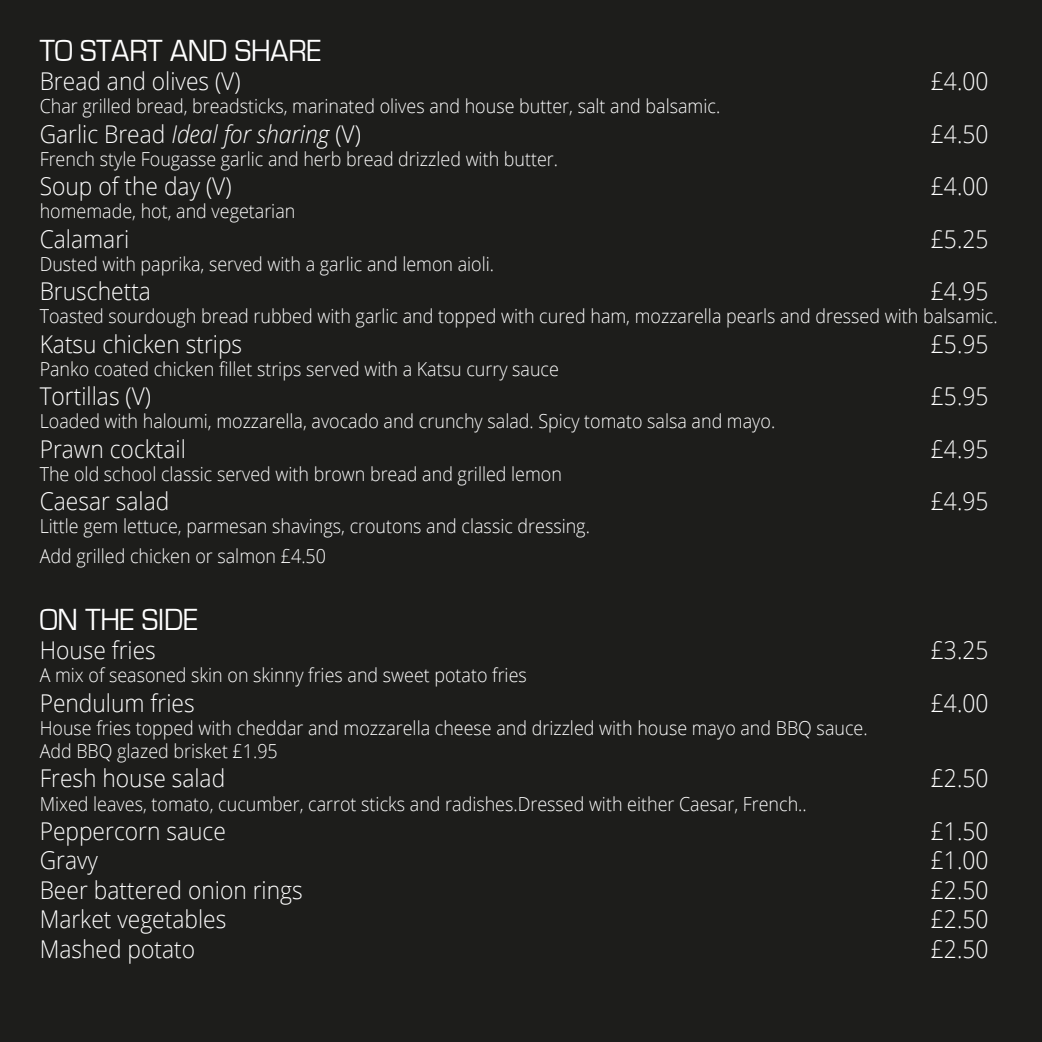
<style>
.page{position:relative;width:1042px;height:1042px;background:#fff}
.page>*{position:absolute;margin:0;border:0;box-sizing:border-box;transform-origin:0 0}
.t1{font:31.5px "Eurostile";color:#fff;scale:.93 1}
.t2{font:300 24.5px "Open Sans";color:#fff;scale:.93 1}
.t3{font:italic 300 24.5px "Open Sans";color:#fff;scale:.93 1}
.t4{font:300 19.25px "Open Sans";color:#fff;scale:.93 1}
.s1{font-style:normal}
</style>
<div class="page">
<div style="left:1px;top:1px;width:1040px;height:1040px;background:#1d1d1b"></div>
<p class="t1" style="left:40px;top:33px;width:304px">TO START AND SHARE</p>
<p class="t2" style="left:40px;top:64px;width:218px">Bread and olives (V)</p>
<p class="t2" style="left:931px;top:64px;width:63px">£4.00</p>
<p class="t4" style="left:40px;top:93px;width:733px">Char grilled bread, breadsticks, marinated olives and house butter, salt and balsamic.</p>
<p class="t3" style="left:40px;top:117px;width:347px"><span class="s1">Garlic Bread</span> Ideal for sharing <span class="s1">(V)</span></p>
<p class="t2" style="left:931px;top:117px;width:63px">£4.50</p>
<p class="t4" style="left:40px;top:146px;width:559px">French style Fougasse garlic and herb bread drizzled with butter.</p>
<p class="t2" style="left:40px;top:169px;width:208px">Soup of the day (V)</p>
<p class="t2" style="left:931px;top:169px;width:63px">£4.00</p>
<p class="t4" style="left:40px;top:198px;width:276px">homemade, hot, and vegetarian</p>
<p class="t2" style="left:40px;top:222px;width:98px">Calamari</p>
<p class="t2" style="left:931px;top:222px;width:63px">£5.25</p>
<p class="t4" style="left:40px;top:251px;width:490px">Dusted with paprika, served with a garlic and lemon aioli.</p>
<p class="t2" style="left:40px;top:274px;width:121px">Bruschetta</p>
<p class="t2" style="left:931px;top:274px;width:63px">£4.95</p>
<p class="t4" style="left:40px;top:303px;width:1031px">Toasted sourdough bread rubbed with garlic and topped with cured ham, mozzarella pearls and dressed with balsamic.</p>
<p class="t2" style="left:40px;top:327px;width:219px">Katsu chicken strips</p>
<p class="t2" style="left:931px;top:327px;width:63px">£5.95</p>
<p class="t4" style="left:40px;top:356px;width:560px">Panko coated chicken fillet strips served with a Katsu curry sauce</p>
<p class="t2" style="left:40px;top:379px;width:121px">Tortillas (V)</p>
<p class="t2" style="left:931px;top:379px;width:63px">£5.95</p>
<p class="t4" style="left:40px;top:408px;width:792px">Loaded with haloumi, mozzarella, avocado and crunchy salad. Spicy tomato salsa and mayo.</p>
<p class="t2" style="left:40px;top:432px;width:159px">Prawn cocktail</p>
<p class="t2" style="left:931px;top:432px;width:63px">£4.95</p>
<p class="t4" style="left:40px;top:461px;width:563px">The old school classic served with brown bread and grilled lemon</p>
<p class="t2" style="left:40px;top:484px;width:141px">Caesar salad</p>
<p class="t2" style="left:931px;top:484px;width:63px">£4.95</p>
<p class="t4" style="left:40px;top:513px;width:593px">Little gem lettuce, parmesan shavings, croutons and classic dressing.</p>
<p class="t4" style="left:40px;top:542px;width:309px">Add grilled chicken or salmon £4.50</p>
<p class="t1" style="left:40px;top:602px;width:172px">ON THE SIDE</p>
<p class="t2" style="left:40px;top:634px;width:126px">House fries</p>
<p class="t2" style="left:931px;top:634px;width:63px">£3.25</p>
<p class="t4" style="left:40px;top:662px;width:525px">A mix of seasoned skin on skinny fries and sweet potato fries</p>
<p class="t2" style="left:40px;top:686px;width:168px">Pendulum fries</p>
<p class="t2" style="left:931px;top:686px;width:63px">£4.00</p>
<p class="t4" style="left:40px;top:715px;width:892px">House fries topped with cheddar and mozzarella cheese and drizzled with house mayo and BBQ sauce.</p>
<p class="t4" style="left:40px;top:738px;width:257px">Add BBQ glazed brisket £1.95</p>
<p class="t2" style="left:40px;top:762px;width:201px">Fresh house salad</p>
<p class="t2" style="left:931px;top:762px;width:63px">£2.50</p>
<p class="t4" style="left:40px;top:790px;width:826px">Mixed leaves, tomato, cucumber, carrot sticks and radishes.Dressed with either Caesar, French..</p>
<p class="t2" style="left:40px;top:814px;width:202px">Peppercorn sauce</p>
<p class="t2" style="left:931px;top:814px;width:63px">£1.50</p>
<p class="t2" style="left:40px;top:844px;width:64px">Gravy</p>
<p class="t2" style="left:931px;top:844px;width:63px">£1.00</p>
<p class="t2" style="left:40px;top:873px;width:284px">Beer battered onion rings</p>
<p class="t2" style="left:931px;top:873px;width:63px">£2.50</p>
<p class="t2" style="left:40px;top:902px;width:202px">Market vegetables</p>
<p class="t2" style="left:931px;top:902px;width:63px">£2.50</p>
<p class="t2" style="left:40px;top:932px;width:169px">Mashed potato</p>
<p class="t2" style="left:931px;top:932px;width:63px">£2.50</p>
</div>
